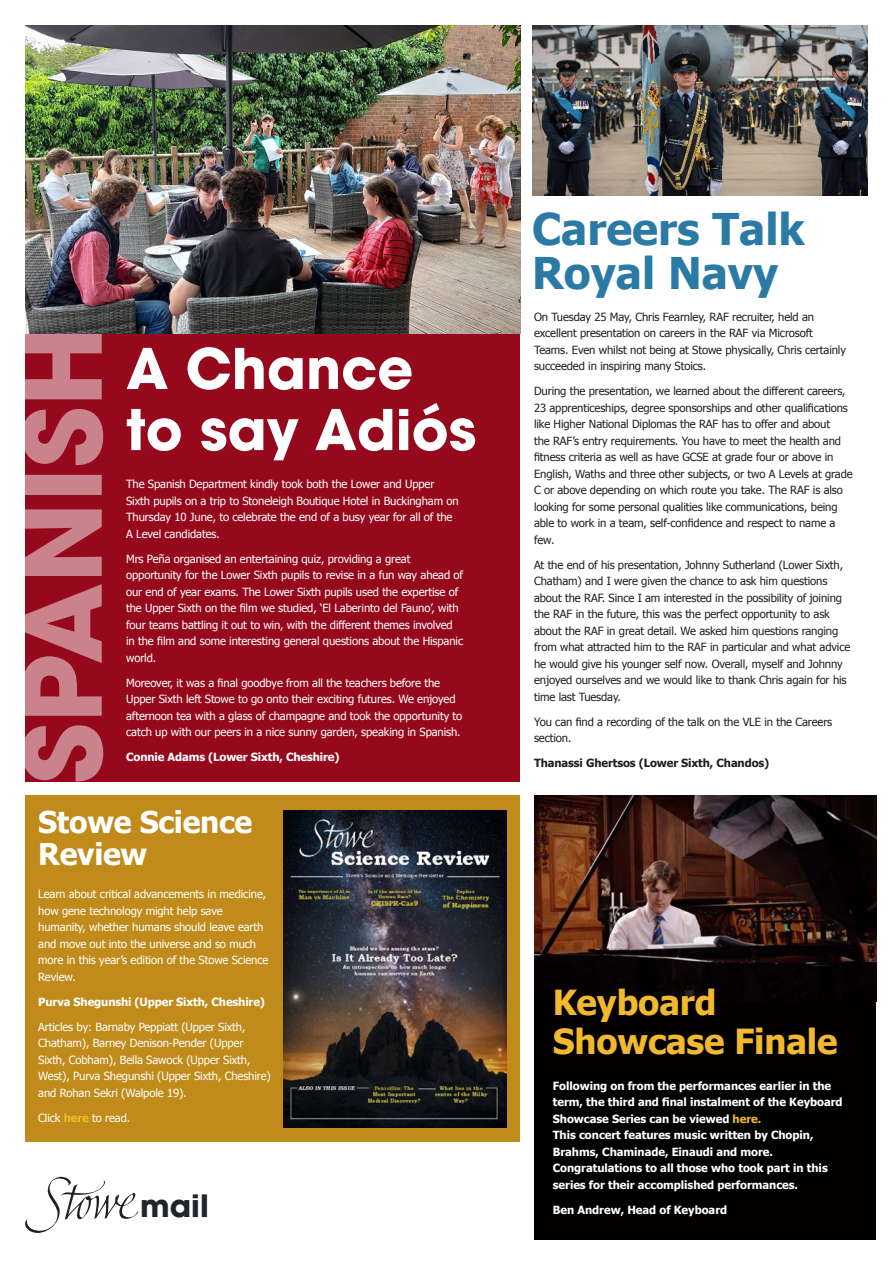
<style>
.page{position:relative;width:893px;height:1263px;background:#fff}
.page>*{position:absolute;margin:0;border:0;box-sizing:border-box;transform-origin:0 0}
.t1{font:700 55.65px/61.1px "Avant Garde";color:#fff}
.t2{font:700 43.65px/43.5px "Tahoma";color:#2b7aa5}
.t3{font:700 34.5px/39px "Tahoma";letter-spacing:-.005em;color:#f2b92e}
.t4{font:700 30.45px "ITC Avant Garde Pro";color:#22242c}
.t5{font:700 30px/31.5px "Tahoma";letter-spacing:-.01em;color:#fff}
.t6{font:11.25px/16.5px "Tahoma";letter-spacing:-.01em;color:#231f20}
.t7{font:11.25px/16.5px "Tahoma";letter-spacing:-.01em;color:#fff}
.t8{font:700 11.25px/16.5px "Tahoma";letter-spacing:-.005em;color:#fff}
.t9{font:700 11.25px "Tahoma";letter-spacing:-.01em;color:#231f20}
.s1{font-weight:700;color:#f2b92e}
.s2{color:#f2b92e}
</style>
<div class="page">
<div style="left:26px;top:795px;width:494px;height:347px;background:#c08b1b"></div>
<div style="left:26px;top:333px;width:494px;height:448px;background:#96091c"></div>
<div style="left:534px;top:968px;width:342px;height:271px;background:#020100"></div>
<svg style="left:25px;top:1177px;width:113px;height:56px"></svg>
<svg style="left:25px;top:333px;width:78px;height:448px"></svg>
<img style="left:26px;top:26px;width:494px;height:307px">
<img style="left:532px;top:26px;width:335px;height:170px">
<img style="left:534px;top:795px;width:342px;height:206px">
<img style="left:283px;top:810px;width:224px;height:318px">
<p class="t1" style="left:126px;top:338px;width:352px">A Chance to say Adiós</p>
<p class="t7" style="left:126px;top:475px;width:334px">The Spanish Department kindly took both the Lower and Upper Sixth pupils on a trip to Stoneleigh Boutique Hotel in Buckingham on Thursday 10 June, to celebrate the end of a busy year for all of the A Level candidates.</p>
<p class="t7" style="left:126px;top:550px;width:339px">Mrs Peña organised an entertaining quiz, providing a great opportunity for the Lower Sixth pupils to revise in a fun way ahead of our end of year exams. The Lower Sixth pupils used the expertise of the Upper Sixth on the film we studied, ‘El Laberinto del Fauno’, with four teams battling it out to win, with the different themes involved in the film and some interesting general questions about the Hispanic world.</p>
<p class="t7" style="left:126px;top:674px;width:338px">Moreover, it was a final goodbye from all the teachers before the Upper Sixth left Stowe to go onto their exciting futures. We enjoyed afternoon tea with a glass of champagne and took the opportunity to catch up with our peers in a nice sunny garden, speaking in Spanish.</p>
<p class="t8" style="left:126px;top:748px;width:215px">Connie Adams (Lower Sixth, Cheshire)</p>
<p class="t5" style="left:38px;top:805px;width:216px">Stowe Science<br>Review</p>
<p class="t7" style="left:38px;top:885px;width:232px">Learn about critical advancements in medicine, how gene technology might help save humanity, whether humans should leave earth and move out into the universe and so much more in this year’s edition of the Stowe Science Review.</p>
<p class="t8" style="left:38px;top:993px;width:228px">Purva Shegunshi (Upper Sixth, Cheshire)</p>
<p class="t7" style="left:38px;top:1018px;width:234px">Articles by: Barnaby Peppiatt (Upper Sixth, Chatham), Barney Denison-Pender (Upper Sixth, Cobham), Bella Sawock (Upper Sixth, West), Purva Shegunshi (Upper Sixth, Cheshire) and Rohan Sekri (Walpole 19).</p>
<p class="t7" style="left:38px;top:1109px;width:93px">Click <span class="s1">here</span> to read.</p>
<p class="t4" style="left:140px;top:1185px;width:70px">mail</p>
<p class="t2" style="left:532px;top:205px;width:274px">Careers Talk<br>Royal Navy</p>
<p class="t6" style="left:534px;top:308px;width:313px">On Tuesday 25 May, Chris Fearnley, RAF recruiter, held an excellent presentation on careers in the RAF via Microsoft Teams. Even whilst not being at Stowe physically, Chris certainly succeeded in inspiring many Stoics.</p>
<p class="t6" style="left:534px;top:382px;width:320px">During the presentation, we learned about the different careers, 23 apprenticeships, degree sponsorships and other qualifications like Higher National Diplomas the RAF has to offer and about<br>the RAF’s entry requirements. You have to meet the health and fitness criteria as well as have GCSE at grade four or above in English, Waths and three other subjects, or two A Levels at grade C or above depending on which route you take. The RAF is also looking for some personal qualities like communications, being able to work in a team, self-confidence and respect to name a few.</p>
<p class="t6" style="left:534px;top:556px;width:318px">At the end of his presentation, Johnny Sutherland (Lower Sixth, Chatham) and I were given the chance to ask him questions about the RAF. Since I am interested in the possibility of joining the RAF in the future, this was the perfect opportunity to ask about the RAF in great detail. We asked him questions ranging from what attracted him to the RAF in particular and what advice he would give his younger self now. Overall, myself and Johnny enjoyed ourselves and we would like to thank Chris again for his time last Tuesday.</p>
<p class="t6" style="left:534px;top:713px;width:300px">You can find a recording of the talk on the VLE in the Careers section.</p>
<p class="t9" style="left:534px;top:755px;width:237px">Thanassi Ghertsos (Lower Sixth, Chandos)</p>
<p class="t3" style="left:553px;top:981px;width:286px">Keyboard<br>Showcase Finale</p>
<p class="t8" style="left:553px;top:1076px;width:291px">Following on from the performances earlier in the term, the third and final instalment of the Keyboard Showcase Series can be viewed <span class="s2">here.<br></span>This concert features music written by Chopin, Brahms, Chaminade, Einaudi and more.<br>Congratulations to all those who took part in this series for their accomplished performances.</p>
<p class="t8" style="left:553px;top:1200px;width:176px">Ben Andrew, Head of Keyboard</p>
</div>
